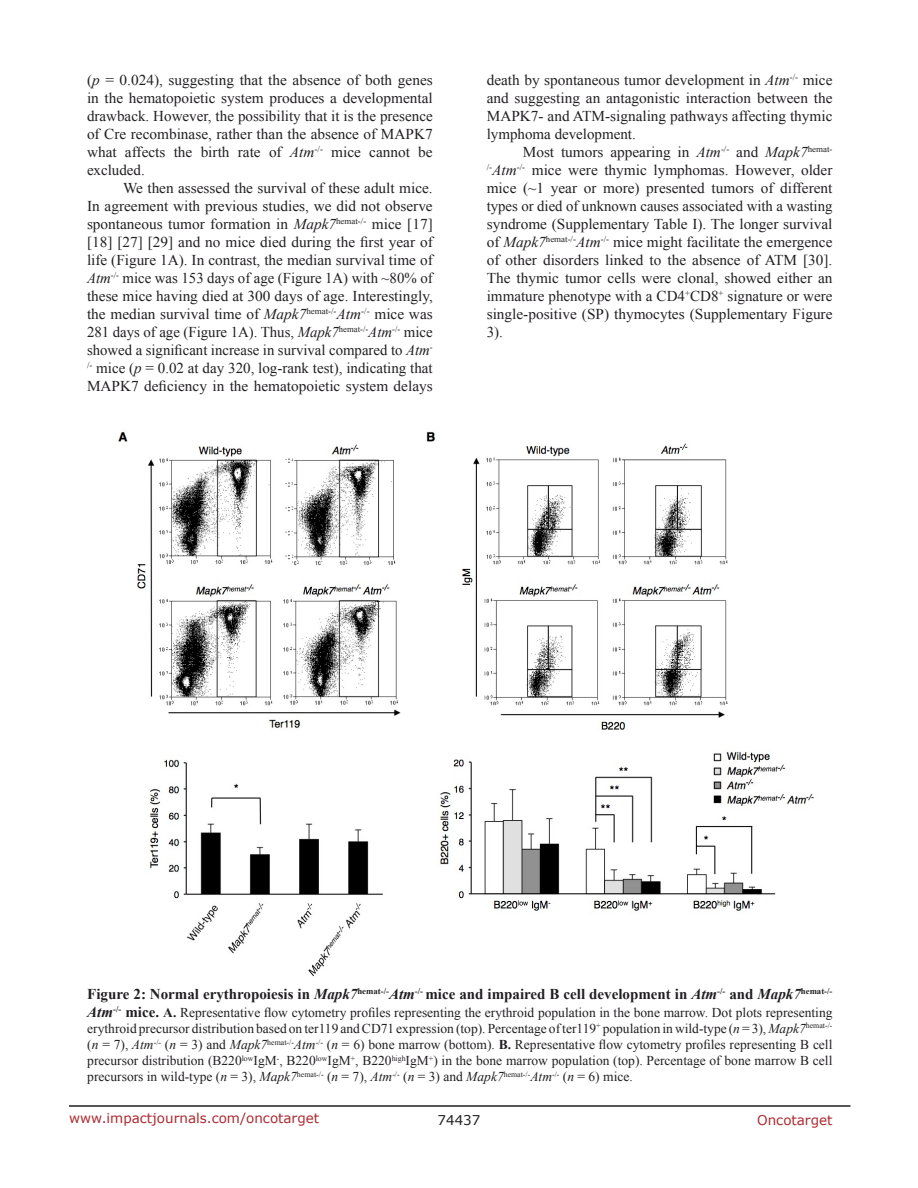
<style>
.page{position:relative;width:918px;height:1188px;background:#fff}
.page>*{position:absolute;margin:0;border:0;box-sizing:border-box;transform-origin:0 0}
.BodyText{font:15px/18px "Times New Roman";color:#221f22;text-align:justify}
.FigureText{font:700 15px "Times New Roman";color:#221f22}
.FigureText-2{font:13.5px/16.2px "Times New Roman";color:#221f22;text-align:justify}
.t1{font:13.5px "Verdana";color:#ac2b31}
.t2{font:13.5px "Verdana";color:#221f22}
.s1{font-style:italic}
.s2{font-weight:700;font-style:italic;font-size:15px}
.s3{font-weight:700;font-size:15px}
.s4{font-weight:700}
</style>
<div class="page">
<hr style="left:69px;top:1105px;width:781px;height:2px;background:#231f20">
<img style="left:118px;top:431px;width:696px;height:546px">
<p class="BodyText" style="left:87px;top:71px;width:347px">(<span class="s1">p</span> = 0.024), suggesting that the absence of both genes in the hematopoietic system produces a developmental drawback. However, the possibility that it is the presence of Cre recombinase, rather than the absence of MAPK7 what affects the birth rate of <span class="s1">Atm</span><sup>-/-</sup> mice cannot be excluded.</p>
<p class="BodyText" style="left:87px;top:179px;width:347px;text-indent:36px">We then assessed the survival of these adult mice.<br>In agreement with previous studies, we did not observe spontaneous tumor formation in <span class="s1">Mapk7</span><sup>hemat-/-</sup> mice [17] [18] [27] [29] and no mice died during the first year of life (Figure 1A). In contrast, the median survival time of <span class="s1">Atm</span><sup>-/-</sup> mice was 153 days of age (Figure 1A) with ~80% of these mice having died at 300 days of age. Interestingly, the median survival time of <span class="s1">Mapk7</span><sup>hemat-/-</sup><span class="s1">Atm</span><sup>-/-</sup> mice was 281 days of age (Figure 1A). Thus, <span class="s1">Mapk7</span><sup>hemat-/-</sup><span class="s1">Atm</span><sup>-/-</sup> mice showed a significant increase in survival compared to <span class="s1">Atm</span><sup>-/-</sup> mice (<span class="s1">p</span> = 0.02 at day 320, log-rank test), indicating that MAPK7 deficiency in the hematopoietic system delays</p>
<p class="BodyText" style="left:487px;top:71px;width:347px">death by spontaneous tumor development in <span class="s1">Atm</span><sup>-/-</sup> mice and suggesting an antagonistic interaction between the MAPK7- and ATM-signaling pathways affecting thymic lymphoma development.</p>
<p class="BodyText" style="left:487px;top:143px;width:347px;text-indent:36px">Most tumors appearing in <span class="s1">Atm</span><sup>-/-</sup> and <span class="s1">Mapk7</span><sup>hemat-/-</sup><span class="s1">Atm</span><sup>-/-</sup> mice were thymic lymphomas. However, older mice (~1 year or more) presented tumors of different types or died of unknown causes associated with a wasting syndrome (Supplementary Table I). The longer survival of <span class="s1">Mapk7</span><sup>hemat-/-</sup><span class="s1">Atm</span><sup>-/-</sup> mice might facilitate the emergence of other disorders linked to the absence of ATM [30].<br>The thymic tumor cells were clonal, showed either an immature phenotype with a CD4<sup>+</sup>CD8<sup>+</sup> signature or were single-positive (SP) thymocytes (Supplementary Figure 3).</p>
<p class="FigureText" style="left:87px;top:983px;width:747px">Figure 2: Normal erythropoiesis in <span class="s1">Mapk7</span><sup>hemat-/-</sup><span class="s1">Atm</span><sup>-/-</sup> mice and impaired B cell development in <span class="s1">Atm</span><sup>-/-</sup> and <span class="s1">Mapk7</span><sup>hemat-/-</sup></p>
<p class="FigureText-2" style="left:87px;top:1004px;width:747px"><span class="s2">Atm</span><sup>-/-</sup> <span class="s3">mice.</span> <span class="s4">A.</span> Representative flow cytometry profiles representing the erythroid population in the bone marrow. Dot plots representing erythroid precursor distribution based on ter119 and CD71 expression (top). Percentage of ter119<sup>+</sup> population in wild-type (<span class="s1">n</span> = 3), <span class="s1">Mapk7</span><sup>hemat-/- </sup>(<span class="s1">n</span> = 7), <span class="s1">Atm</span><sup>-/-</sup> (<span class="s1">n</span> = 3) and <span class="s1">Mapk7</span><sup>hemat-/-</sup><span class="s1">Atm</span><sup>-/-</sup> (<span class="s1">n</span> = 6) bone marrow (bottom). <span class="s4">B.</span> Representative flow cytometry profiles representing B cell precursor distribution (B220<sup>low</sup>IgM<sup>-</sup>, B220<sup>low</sup>IgM<sup>+</sup>, B220<sup>high</sup>IgM<sup>+</sup>) in the bone marrow population (top). Percentage of bone marrow B cell precursors in wild-type (<span class="s1">n</span> = 3), <span class="s1">Mapk7</span><sup>hemat-/-</sup> (<span class="s1">n</span> = 7), <span class="s1">Atm</span><sup>-/-</sup> (<span class="s1">n</span> = 3) and <span class="s1">Mapk7</span><sup>hemat-/-</sup><span class="s1">Atm</span><sup>-/-</sup> (<span class="s1">n</span> = 6) mice.</p>
<p class="t1" style="left:69px;top:1109px;width:252px">www.impactjournals.com/oncotarget</p>
<p class="t2" style="left:438px;top:1111px;width:44px">74437</p>
<p class="t1" style="left:757px;top:1111px;width:77px">Oncotarget</p>
</div>
